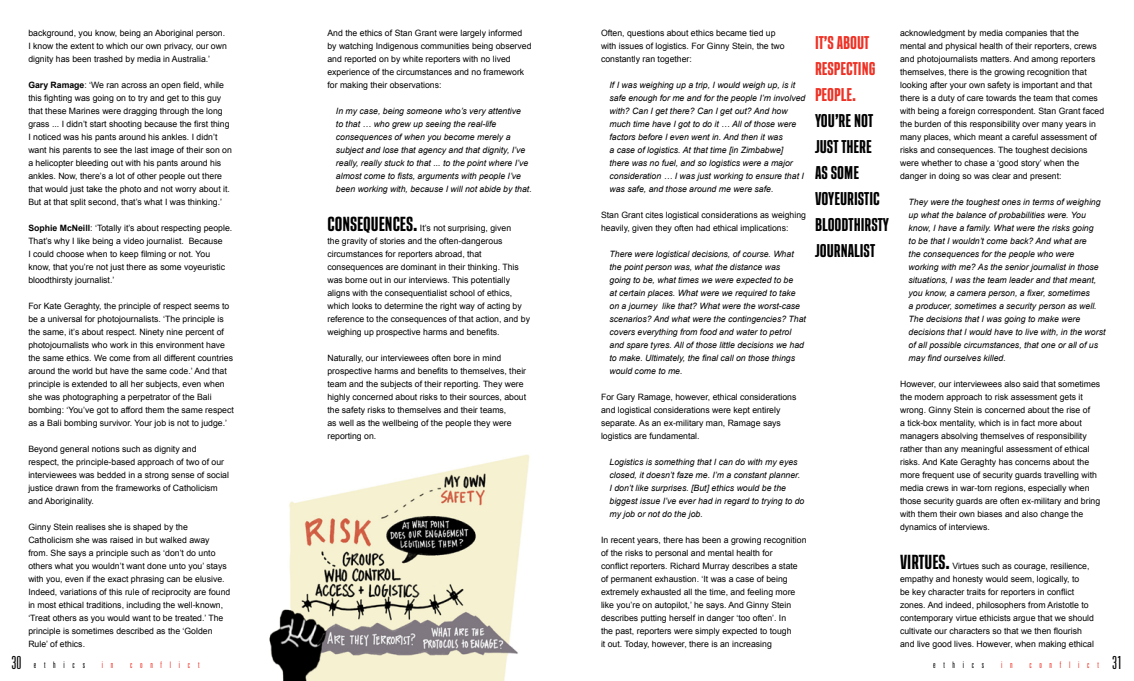
<style>
.page{position:relative;width:1134px;height:681px;background:#fff}
.page>*{position:absolute;margin:0;border:0;box-sizing:border-box;transform-origin:0 0}
.t1{font:800 condensed 17px/26px "HK Compression";color:#000}
.t2{font:800 condensed 17px/26px "HK Compression";color:#ee3124}
.t3{font:300 ultra-condensed 9px "Univers";letter-spacing:.86em;color:#ee3124}
.t4{font:300 ultra-condensed 9px "Univers";letter-spacing:.86em;color:#000}
.t5{font:8.7px/13px "Arial";color:#000}
.t6{font:italic 8.7px/13px "Arial";color:#000}
.s1{font-weight:700}
.s2{font-family:"HK Compression";font-weight:800;font-stretch:condensed;font-size:18.7px}
.s3{font-size:18px}
.s4{font-size:18px;color:#000}
</style>
<div class="page">
<img style="left:269px;top:454px;width:261px;height:226px">
<p class="t5" style="left:28px;top:26px;width:200px">background, you know, being an Aboriginal person.<br>I know the extent to which our own privacy, our own dignity has been trashed by media in Australia.’</p>
<p class="t5" style="left:28px;top:78px;width:205px"><span class="s1">Gary Ramage</span>: ‘We ran across an open field, while this fighting was going on to try and get to this guy that these Marines were dragging through the long grass ... I didn’t start shooting because the first thing I noticed was his pants around his ankles. I didn’t want his parents to see the last image of their son on a helicopter bleeding out with his pants around his ankles. Now, there’s a lot of other people out there that would just take the photo and not worry about it.<br>But at that split second, that’s what I was thinking.’</p>
<p class="t5" style="left:28px;top:221px;width:205px"><span class="s1">Sophie McNeill</span>: ‘Totally it’s about respecting people.<br>That’s why I like being a video journalist. Because<br>I could choose when to keep filming or not. You know, that you’re not just there as some voyeuristic bloodthirsty journalist.’</p>
<p class="t5" style="left:28px;top:299px;width:207px">For Kate Geraghty, the principle of respect seems to be a universal for photojournalists. ‘The principle is the same, it’s about respect. Ninety nine percent of photojournalists who work in this environment have the same ethics. We come from all different countries around the world but have the same code.’ And that principle is extended to all her subjects, even when she was photographing a perpetrator of the Bali bombing: ‘You’ve got to afford them the same respect as a Bali bombing survivor. Your job is not to judge.’</p>
<p class="t5" style="left:28px;top:442px;width:202px">Beyond general notions such as dignity and respect, the principle-based approach of two of our interviewees was bedded in a strong sense of social justice drawn from the frameworks of Catholicism and Aboriginality.</p>
<p class="t5" style="left:28px;top:520px;width:204px">Ginny Stein realises she is shaped by the Catholicism she was raised in but walked away from. She says a principle such as ‘don’t do unto others what you wouldn’t want done unto you’ stays with you, even if the exact phrasing can be elusive.<br>Indeed, variations of this rule of reciprocity are found in most ethical traditions, including the well-known, ‘Treat others as you would want to be treated.’ The principle is sometimes described as the ‘Golden Rule’ of ethics.</p>
<p class="t5" style="left:327px;top:26px;width:206px">And the ethics of Stan Grant were largely informed by watching Indigenous communities being observed and reported on by white reporters with no lived experience of the circumstances and no framework for making their observations:</p>
<p class="t6" style="left:336px;top:104px;width:197px">In my case, being someone who’s very attentive<br>to that … who grew up seeing the real-life consequences of when you become merely a subject and lose that agency and that dignity, I’ve really, really stuck to that ... to the point where I’ve almost come to fists, arguments with people I’ve been working with, because I will not abide by that.</p>
<p class="t5" style="left:327px;top:221px;width:204px"><span class="s2">CONSEQUENCES.</span> It’s not surprising, given<br>the gravity of stories and the often-dangerous circumstances for reporters abroad, that consequences are dominant in their thinking. This was borne out in our interviews. This potentially aligns with the consequentialist school of ethics, which looks to determine the right way of acting by reference to the consequences of that action, and by weighing up prospective harms and benefits.</p>
<p class="t5" style="left:327px;top:351px;width:200px">Naturally, our interviewees often bore in mind prospective harms and benefits to themselves, their team and the subjects of their reporting. They were highly concerned about risks to their sources, about the safety risks to themselves and their teams,<br>as well as the wellbeing of the people they were reporting on.</p>
<p class="t5" style="left:601px;top:26px;width:185px">Often, questions about ethics became tied up with issues of logistics. For Ginny Stein, the two constantly ran together:</p>
<p class="t6" style="left:609px;top:78px;width:197px">If I was weighing up a trip, I would weigh up, is it safe enough for me and for the people I’m involved with? Can I get there? Can I get out? And how much time have I got to do it … All of those were factors before I even went in. And then it was<br>a case of logistics. At that time [in Zimbabwe]<br>there was no fuel, and so logistics were a major consideration … I was just working to ensure that I was safe, and those around me were safe.</p>
<p class="t5" style="left:601px;top:208px;width:207px">Stan Grant cites logistical considerations as weighing heavily, given they often had ethical implications:</p>
<p class="t6" style="left:609px;top:247px;width:198px">There were logistical decisions, of course. What the point person was, what the distance was<br>going to be, what times we were expected to be<br>at certain places. What were we required to take on a journey like that? What were the worst-case scenarios? And what were the contingencies? That covers everything from food and water to petrol and spare tyres. All of those little decisions we had to make. Ultimately, the final call on those things would come to me.</p>
<p class="t5" style="left:601px;top:390px;width:197px">For Gary Ramage, however, ethical considerations and logistical considerations were kept entirely separate. As an ex-military man, Ramage says logistics are fundamental.</p>
<p class="t6" style="left:609px;top:455px;width:196px">Logistics is something that I can do with my eyes closed, it doesn’t faze me. I’m a constant planner.<br>I don’t like surprises. [But] ethics would be the biggest issue I’ve ever had in regard to trying to do my job or not do the job.</p>
<p class="t5" style="left:601px;top:533px;width:207px">In recent years, there has been a growing recognition of the risks to personal and mental health for<br>conflict reporters. Richard Murray describes a state of permanent exhaustion. ‘It was a case of being extremely exhausted all the time, and feeling more like you’re on autopilot,’ he says. And Ginny Stein describes putting herself in danger ‘too often’. In<br>the past, reporters were simply expected to tough<br>it out. Today, however, there is an increasing</p>
<h1 class="t2" style="left:815px;top:29px;width:62px">IT’S ABOUT<br>RESPECTING<br>PEOPLE.</h1>
<h1 class="t1" style="left:815px;top:107px;width:76px">YOU’RE NOT<br>JUST THERE<br>AS SOME<br>VOYEURISTIC<br>BLOODTHIRSTY<br>JOURNALIST</h1>
<p class="t5" style="left:900px;top:26px;width:206px">acknowledgment by media companies that the mental and physical health of their reporters, crews and photojournalists matters. And among reporters themselves, there is the growing recognition that looking after your own safety is important and that there is a duty of care towards the team that comes with being a foreign correspondent. Stan Grant faced the burden of this responsibility over many years in many places, which meant a careful assessment of risks and consequences. The toughest decisions were whether to chase a ‘good story’ when the danger in doing so was clear and present:</p>
<p class="t6" style="left:908px;top:195px;width:198px">They were the toughest ones in terms of weighing up what the balance of probabilities were. You know, I have a family. What were the risks going<br>to be that I wouldn’t come back? And what are<br>the consequences for the people who were working with me? As the senior journalist in those situations, I was the team leader and that meant, you know, a camera person, a fixer, sometimes<br>a producer, sometimes a security person as well.<br>The decisions that I was going to make were decisions that I would have to live with, in the worst of all possible circumstances, that one or all of us may find ourselves killed.</p>
<p class="t5" style="left:900px;top:377px;width:202px">However, our interviewees also said that sometimes the modern approach to risk assessment gets it wrong. Ginny Stein is concerned about the rise of<br>a tick-box mentality, which is in fact more about managers absolving themselves of responsibility rather than any meaningful assessment of ethical risks. And Kate Geraghty has concerns about the more frequent use of security guards travelling with media crews in war-torn regions, especially when those security guards are often ex-military and bring with them their own biases and also change the dynamics of interviews.</p>
<p class="t5" style="left:900px;top:559px;width:195px"><span class="s2">VIRTUES.</span> Virtues such as courage, resilience, empathy and honesty would seem, logically, to<br>be key character traits for reporters in conflict zones. And indeed, philosophers from Aristotle to contemporary virtue ethicists argue that we should cultivate our characters so that we then flourish and live good lives. However, when making ethical</p>
<p class="t4" style="left:12px;top:659px;width:75px"><span class="s3">30</span> ethics</p>
<p class="t3" style="left:102px;top:659px;width:13px">i n</p>
<p class="t3" style="left:130px;top:659px;width:71px">conflict</p>
<p class="t4" style="left:933px;top:659px;width:53px">ethics</p>
<p class="t3" style="left:1001px;top:659px;width:13px">i n</p>
<p class="t3" style="left:1029px;top:659px;width:94px">conflict <span class="s4">31</span></p>
</div>
